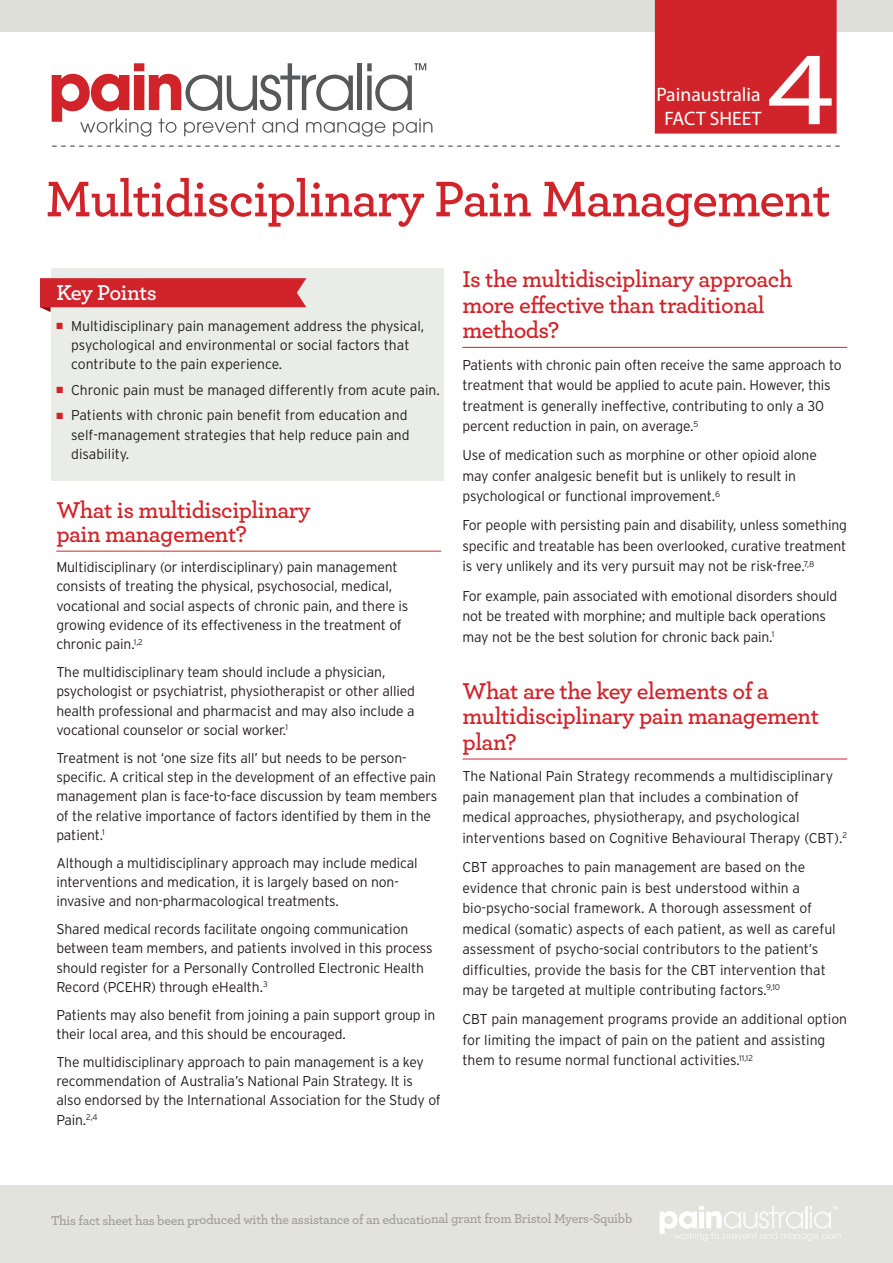
<style>
.page{position:relative;width:893px;height:1263px;background:#fff}
.page>*{position:absolute;margin:0;border:0;box-sizing:border-box;transform-origin:0 0}
.t1{font:105px "Myriad Pro";color:#fff;scale:1.25 1}
.t2{font:600 52.5px "Archer";letter-spacing:-.02em;color:#d1232a}
.Text_Head_1{font:600 24px/25.8px "Archer";letter-spacing:-.02em;color:#d1232a}
.Text_Head_1-2{font:600 22.5px "Archer";letter-spacing:-.02em;color:#fff}
.t3{font:19.5px "Myriad Pro";color:#fff}
.Body_Text{font:300 14.25px/19.4px "Interstate";letter-spacing:-.01em;color:#231f20}
.Body_-_Bullet{font:300 14.25px/19.4px "Interstate";color:#231f20}
.t4{font:600 13.5px "Archer";letter-spacing:-.025em;color:#a39e9a}
.s1{color:#d1232a}
</style>
<div class="page">
<div style="left:0;top:1185px;width:893px;height:78px;background:#e3e3dd"></div>
<div style="left:0;top:0;width:893px;height:31px;background:#dedfd9"></div>
<svg style="left:52px;top:146px;width:788px;height:1px"></svg>
<svg style="left:52px;top:63px;width:380px;height:74px"></svg>
<svg style="left:660px;top:1206px;width:181px;height:35px"></svg>
<div style="left:51px;top:268px;width:392px;height:212px;background:#eaece7"></div>
<svg style="left:40px;top:278px;width:266px;height:34px;background:#d44146"></svg>
<hr style="left:56px;top:551px;width:385px;height:1px;background:#d1232a">
<hr style="left:462px;top:347px;width:385px;height:1px;background:#d1232a">
<hr style="left:462px;top:759px;width:385px;height:1px;background:#d1232a">
<div style="left:655px;top:0;width:182px;height:134px;background:#d1232a"></div>
<p class="t1" style="left:767px;top:24px;width:55px">4</p>
<p class="t3" style="left:656px;top:83px;width:106px">Painaustralia</p>
<p class="t3" style="left:665px;top:106px;width:98px">FACT SHEET</p>
<p class="t2" style="left:46px;top:160px;width:787px">Multidisciplinary Pain Management</p>
<p class="Text_Head_1-2" style="left:56px;top:275px;width:102px">Key Points</p>
<p class="Body_-_Bullet" style="left:71px;top:316px;width:355px;text-indent:-15px"><span class="s1">■</span> Multidisciplinary pain management address the physical, psychological and environmental or social factors that contribute to the pain experience.</p>
<p class="Body_-_Bullet" style="left:56px;top:380px;width:385px"><span class="s1">■</span> Chronic pain must be managed differently from acute pain.</p>
<p class="Body_-_Bullet" style="left:71px;top:406px;width:340px;text-indent:-15px"><span class="s1">■</span> Patients with chronic pain benefit from education and self-management strategies that help reduce pain and disability.</p>
<p class="Text_Head_1" style="left:56px;top:496px;width:256px;line-height:24.6px">What is multidisciplinary pain management?</p>
<p class="Body_Text" style="left:56px;top:557px;width:354px">Multidisciplinary (or interdisciplinary) pain management consists of treating the physical, psychosocial, medical, vocational and social aspects of chronic pain, and there is growing evidence of its effectiveness in the treatment of chronic pain.<sup>1,2</sup></p>
<p class="Body_Text" style="left:56px;top:662px;width:360px">The multidisciplinary team should include a physician, psychologist or psychiatrist, physiotherapist or other allied health professional and pharmacist and may also include a vocational counselor or social worker.<sup>1</sup></p>
<p class="Body_Text" style="left:56px;top:748px;width:382px">Treatment is not ‘one size fits all’ but needs to be person&shy;specific. A critical step in the development of an effective pain management plan is face-to-face discussion by team members of the relative importance of factors identified by them in the patient.<sup>1</sup></p>
<p class="Body_Text" style="left:56px;top:853px;width:363px">Although a multidisciplinary approach may include medical interventions and medication, it is largely based on non&shy;invasive and non-pharmacological treatments.</p>
<p class="Body_Text" style="left:56px;top:919px;width:378px">Shared medical records facilitate ongoing communication between team members, and patients involved in this process should register for a Personally Controlled Electronic Health Record (PCEHR) through eHealth.<sup>3</sup></p>
<p class="Body_Text" style="left:56px;top:1005px;width:381px">Patients may also benefit from joining a pain support group in their local area, and this should be encouraged.</p>
<p class="Body_Text" style="left:56px;top:1052px;width:386px">The multidisciplinary approach to pain management is a key recommendation of Australia’s National Pain Strategy. It is also endorsed by the International Association for the Study of Pain.<sup>2,4</sup></p>
<p class="Text_Head_1" style="left:462px;top:265px;width:332px">Is the multidisciplinary approach more effective than traditional methods?</p>
<p class="Body_Text" style="left:462px;top:354px;width:381px;line-height:20.5px">Patients with chronic pain often receive the same approach to treatment that would be applied to acute pain. However, this treatment is generally ineffective, contributing to only a 30 percent reduction in pain, on average.<sup>5</sup></p>
<p class="Body_Text" style="left:462px;top:445px;width:356px;line-height:20.5px">Use of medication such as morphine or other opioid alone may confer analgesic benefit but is unlikely to result in psychological or functional improvement.<sup>6</sup></p>
<p class="Body_Text" style="left:462px;top:515px;width:386px;line-height:20.5px;text-align:justify">For people with persisting pain and disability, unless something specific and treatable has been overlooked, curative treatment is very unlikely and its very pursuit may not be risk-free.<sup>7,8</sup></p>
<p class="Body_Text" style="left:462px;top:585px;width:376px;line-height:20.5px">For example, pain associated with emotional disorders should not be treated with morphine; and multiple back operations may not be the best solution for chronic back pain.<sup>1</sup></p>
<p class="Text_Head_1" style="left:462px;top:676px;width:358px">What are the key elements of a multidisciplinary pain management plan?</p>
<p class="Body_Text" style="left:462px;top:766px;width:386px;line-height:20.5px">The National Pain Strategy recommends a multidisciplinary pain management plan that includes a combination of medical approaches, physiotherapy, and psychological interventions based on Cognitive Behavioural Therapy (CBT).<sup>2</sup></p>
<p class="Body_Text" style="left:462px;top:856px;width:375px;line-height:20.5px">CBT approaches to pain management are based on the evidence that chronic pain is best understood within a bio-psycho-social framework. A thorough assessment of medical (somatic) aspects of each patient, as well as careful assessment of psycho-social contributors to the patient’s difficulties, provide the basis for the CBT intervention that may be targeted at multiple contributing factors.<sup>9,10</sup></p>
<p class="Body_Text" style="left:462px;top:1009px;width:386px;line-height:20.5px">CBT pain management programs provide an additional option for limiting the impact of pain on the patient and assisting them to resume normal functional activities.<sup>11,12</sup></p>
<p class="t4" style="left:51px;top:1209px;width:583px">This fact sheet has been produced with the assistance of an educational grant from Bristol Myers-Squibb</p>
</div>
